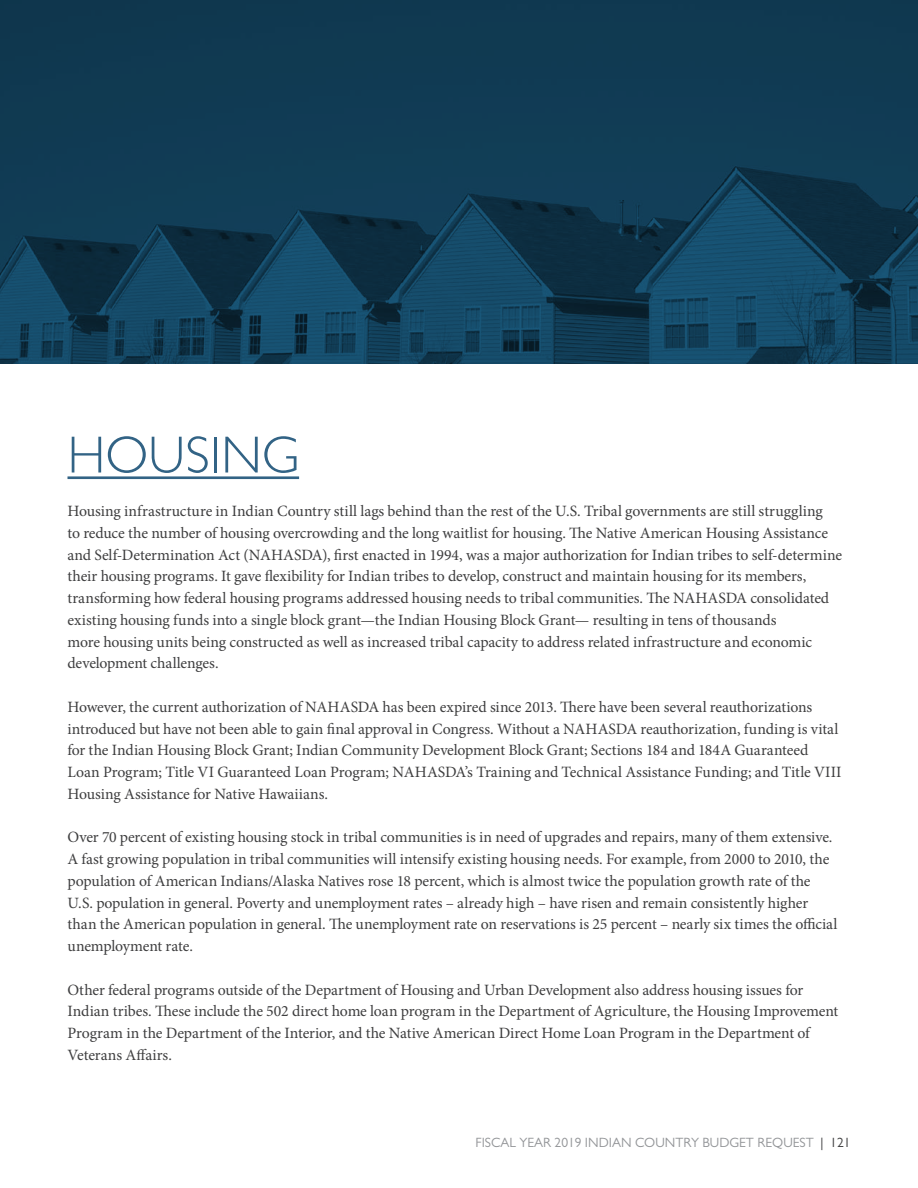
<style>
.page{position:relative;width:918px;height:1188px;background:#fff}
.page>*{position:absolute;margin:0;border:0;box-sizing:border-box;transform-origin:0 0}
.t1{font:300 52.5px "Gill Sans MT Pro";letter-spacing:.005em;color:#326385}
.t2{font:15.75px/21.8px "Minion Pro";letter-spacing:-.005em;color:#3e3e3f}
.t3{font:13.5px "Gill Sans MT Pro";color:#939598}
.s1{color:#3e3e3f}
</style>
<div class="page">
<hr style="left:68px;top:476px;width:231px;height:3px;background:#326385">
<img style="left:0;top:0;width:918px;height:364px">
<h1 class="t1" style="left:68px;top:423px;width:233px">HOUSING</h1>
<p class="t2" style="left:68px;top:500px;width:776px">Housing infrastructure in Indian Country still lags behind than the rest of the U.S. Tribal governments are still struggling<br>to reduce the number of housing overcrowding and the long waitlist for housing. The Native American Housing Assistance and Self-Determination Act (NAHASDA), first enacted in 1994, was a major authorization for Indian tribes to self-determine their housing programs. It gave flexibility for Indian tribes to develop, construct and maintain housing for its members, transforming how federal housing programs addressed housing needs to tribal communities. The NAHASDA consolidated existing housing funds into a single block grant—the Indian Housing Block Grant— resulting in tens of thousands<br>more housing units being constructed as well as increased tribal capacity to address related infrastructure and economic development challenges.</p>
<p class="t2" style="left:68px;top:696px;width:775px">However, the current authorization of NAHASDA has been expired since 2013. There have been several reauthorizations introduced but have not been able to gain final approval in Congress. Without a NAHASDA reauthorization, funding is vital for the Indian Housing Block Grant; Indian Community Development Block Grant; Sections 184 and 184A Guaranteed Loan Program; Title VI Guaranteed Loan Program; NAHASDA’s Training and Technical Assistance Funding; and Title VIII Housing Assistance for Native Hawaiians.</p>
<p class="t2" style="left:68px;top:826px;width:772px">Over 70 percent of existing housing stock in tribal communities is in need of upgrades and repairs, many of them extensive.<br>A fast growing population in tribal communities will intensify existing housing needs. For example, from 2000 to 2010, the population of American Indians/Alaska Natives rose 18 percent, which is almost twice the population growth rate of the U.S. population in general. Poverty and unemployment rates – already high – have risen and remain consistently higher than the American population in general. The unemployment rate on reservations is 25 percent – nearly six times the official unemployment rate.</p>
<p class="t2" style="left:68px;top:979px;width:772px">Other federal programs outside of the Department of Housing and Urban Development also address housing issues for Indian tribes. These include the 502 direct home loan program in the Department of Agriculture, the Housing Improvement Program in the Department of the Interior, and the Native American Direct Home Loan Program in the Department of Veterans Affairs.</p>
<p class="t3" style="left:476px;top:1134px;width:376px">FISCAL YEAR 2019 INDIAN COUNTRY BUDGET REQUEST <span class="s1">| 121</span></p>
</div>
